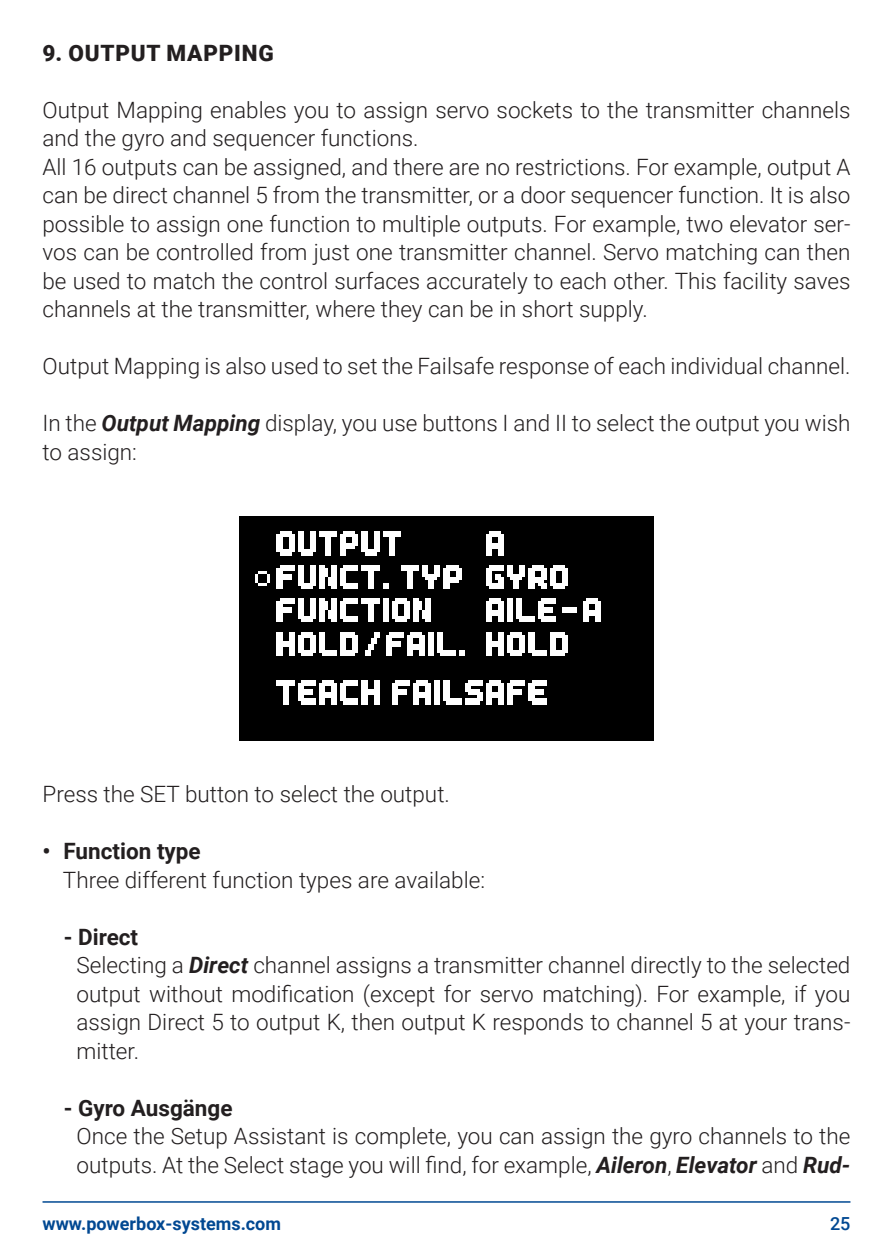
<style>
.page{position:relative;width:893px;height:1259px;background:#fff}
.page>*{position:absolute;margin:0;border:0;box-sizing:border-box;transform-origin:0 0}
.t1{font:300 22.5px/28.5px "Roboto";color:#231f20}
.t2{font:700 22.5px "Roboto";color:#231f20}
.t3{font:900 22.5px "Roboto";letter-spacing:.035em;color:#231f20}
.t4{font:700 18px "Roboto";color:#014892}
.t5{font:500 18px "Roboto";color:#014892}
.s1{font-weight:700;font-style:italic}
.s2{font-weight:700}
</style>
<div class="page">
<hr style="left:43px;top:1201px;width:807px;height:1px;background:#014892">
<img style="left:239px;top:517px;width:415px;height:223px">
<p class="t3" style="left:43px;top:37px;width:233px">9. OUTPUT MAPPING</p>
<p class="t1" style="left:43px;top:95px;width:809px">Output Mapping enables you to assign servo sockets to the transmitter channels and the gyro and sequencer functions.<br>All 16 outputs can be assigned, and there are no restrictions. For example, output A can be direct channel 5 from the transmitter, or a door sequencer function. It is also possible to assign one function to multiple outputs. For example, two elevator ser&shy;vos can be controlled from just one transmitter channel. Servo matching can then be used to match the control surfaces accurately to each other. This facility saves channels at the transmitter, where they can be in short supply.</p>
<p class="t1" style="left:43px;top:351px;width:809px">Output Mapping is also used to set the Failsafe response of each individual channel.</p>
<p class="t1" style="left:43px;top:408px;width:809px">In the <span class="s1">Output Mapping</span> display, you use buttons I and II to select the output you wish to assign:</p>
<p class="t1" style="left:43px;top:779px;width:409px">Press the SET button to select the output.</p>
<p class="t2" style="left:43px;top:835px;width:160px">• Function type</p>
<p class="t1" style="left:63px;top:864px;width:424px">Three different function types are available:</p>
<p class="t1" style="left:77px;top:921px;width:775px;text-indent:-13px"><span class="s2">- Direct<br></span>Selecting a <span class="s1">Direct</span> channel assigns a transmitter channel directly to the selected output without modification (except for servo matching). For example, if you assign Direct 5 to output K, then output K responds to channel 5 at your trans&shy;mitter.</p>
<p class="t2" style="left:64px;top:1092px;width:170px">- Gyro Ausgänge</p>
<p class="t1" style="left:77px;top:1121px;width:775px">Once the Setup Assistant is complete, you can assign the gyro channels to the outputs. At the Select stage you will find, for example, <span class="s1">Aileron</span>, <span class="s1">Elevator</span> and <span class="s1">Rud-</span></p>
<p class="t4" style="left:43px;top:1210px;width:240px">www.powerbox-systems.com</p>
<p class="t5" style="left:830px;top:1210px;width:22px">25</p>
</div>
